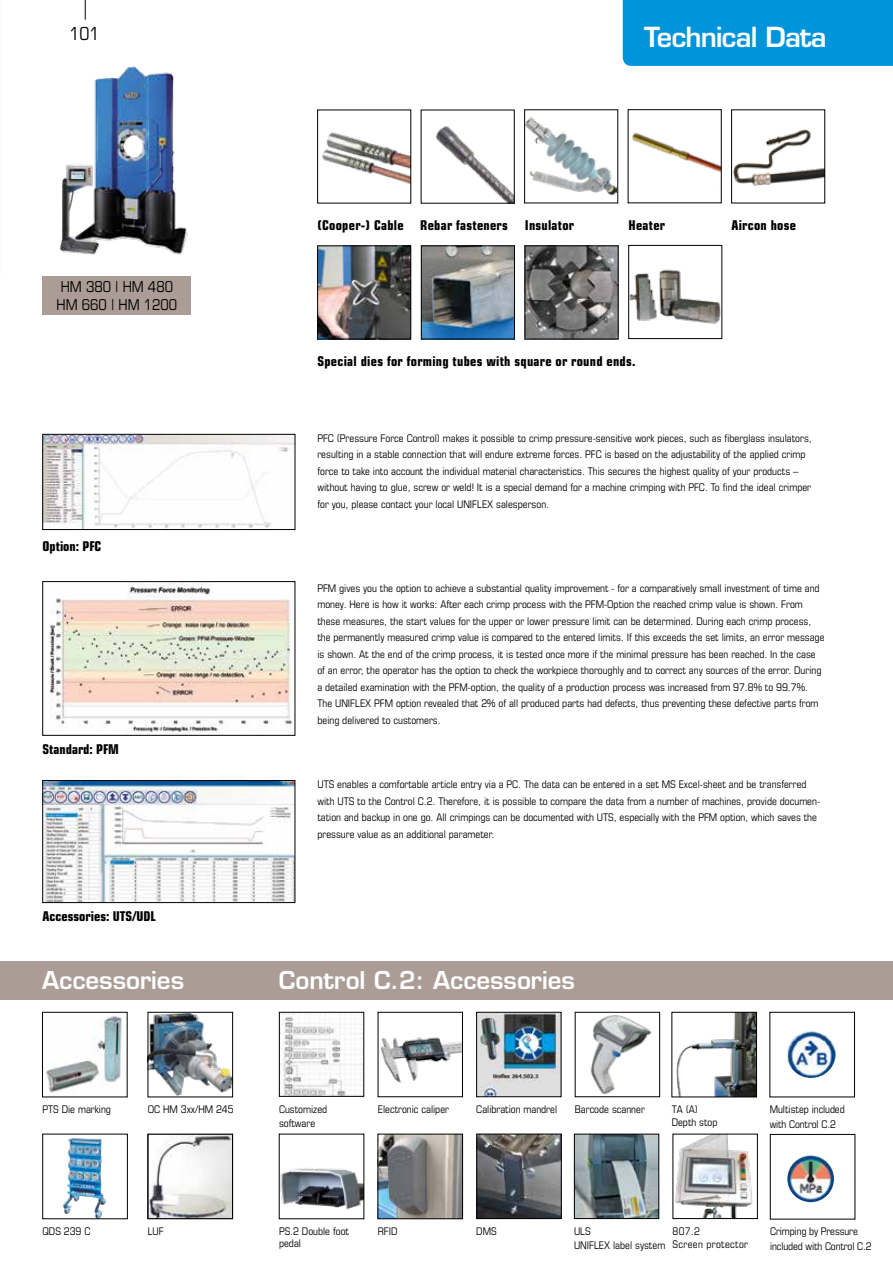
<style>
.page{position:relative;width:893px;height:1263px;background:#fff}
.page>*{position:absolute;margin:0;border:0;box-sizing:border-box;transform-origin:0 0}
.t1{font:600 27px "Eurostile LT Std";letter-spacing:-.03em;color:#fff}
.t2{font:600 24px "Eurostile LT Std";color:#fff}
.t3{font:condensed 18px "Eurostile LT Std";color:#000}
.t4{font:condensed 15px/18px "Eurostile LT Std";color:#000}
.t5{font:700 condensed 13.5px "Eurostile LT Std";letter-spacing:.02em;color:#000}
.t6{font:700 condensed 13.5px "Eurostile LT Std";color:#000}
.t7{font:condensed 10.5px/16.5px "Eurostile LT Std";color:#000}
.t8{font:condensed 10.5px/13.5px "Eurostile LT Std";letter-spacing:.03em;color:#000}
</style>
<div class="page">
<div style="left:0;top:961px;width:893px;height:38px;background:#ab9d96"></div>
<img style="left:63px;top:1138px;width:40px;height:79px">
<img style="left:676px;top:1014px;width:79px;height:81px">
<div style="left:672px;top:1012px;width:85px;height:85px;border:1px solid #000"></div>
<img style="left:150px;top:1014px;width:81px;height:81px">
<div style="left:148px;top:1012px;width:85px;height:85px;border:1px solid #000"></div>
<img style="left:59px;top:66px;width:129px;height:189px">
<div style="left:43px;top:276px;width:148px;height:39px;background:#ab9d96"></div>
<img style="left:45px;top:436px;width:248px;height:92px">
<div style="left:43px;top:434px;width:252px;height:96px;border:1px solid #000"></div>
<img style="left:49px;top:583px;width:243px;height:150px">
<div style="left:43px;top:581px;width:252px;height:154px;border:1px solid #000"></div>
<img style="left:45px;top:782px;width:248px;height:119px">
<div style="left:43px;top:780px;width:252px;height:123px;border:1px solid #000"></div>
<img style="left:322px;top:132px;width:87px;height:52px">
<div style="left:317px;top:110px;width:94px;height:93px;border:1px solid #000"></div>
<img style="left:526px;top:117px;width:90px;height:79px">
<img style="left:436px;top:126px;width:76px;height:75px">
<img style="left:734px;top:130px;width:89px;height:55px">
<div style="left:731px;top:110px;width:94px;height:93px;border:1px solid #000"></div>
<img style="left:632px;top:132px;width:87px;height:40px">
<img style="left:630px;top:269px;width:90px;height:55px">
<div style="left:628px;top:245px;width:94px;height:94px;border:1px solid #000"></div>
<img style="left:527px;top:248px;width:89px;height:89px">
<img style="left:319px;top:248px;width:90px;height:89px">
<div style="left:317px;top:246px;width:94px;height:93px;border:1px solid #000"></div>
<img style="left:423px;top:248px;width:90px;height:89px">
<div style="left:421px;top:246px;width:94px;height:93px;border:1px solid #000"></div>
<div style="left:623px;top:0;width:270px;height:66px;background:#0095db"></div>
<svg style="left:85px;top:0;width:1px;height:20px"></svg>
<img style="left:281px;top:1168px;width:81px;height:42px">
<img style="left:380px;top:1037px;width:81px;height:46px">
<div style="left:378px;top:1012px;width:85px;height:85px;border:1px solid #000"></div>
<img style="left:478px;top:1014px;width:81px;height:81px">
<div style="left:476px;top:1012px;width:85px;height:85px;border:1px solid #000"></div>
<img style="left:590px;top:1015px;width:62px;height:80px">
<div style="left:575px;top:1012px;width:85px;height:85px;border:1px solid #000"></div>
<img style="left:576px;top:1136px;width:81px;height:81px">
<div style="left:574px;top:1134px;width:85px;height:85px;border:1px solid #000"></div>
<img style="left:281px;top:1014px;width:81px;height:80px">
<div style="left:279px;top:1012px;width:85px;height:84px;border:1px solid #000"></div>
<img style="left:675px;top:1136px;width:78px;height:81px">
<div style="left:673px;top:1134px;width:85px;height:85px;border:1px solid #000"></div>
<img style="left:150px;top:1136px;width:81px;height:81px">
<div style="left:148px;top:1134px;width:85px;height:85px;border:1px solid #000"></div>
<img style="left:380px;top:1136px;width:81px;height:81px">
<div style="left:378px;top:1134px;width:85px;height:85px;border:1px solid #000"></div>
<div style="left:770px;top:1012px;width:85px;height:85px;border:1px solid #000"></div>
<div style="left:770px;top:1134px;width:85px;height:85px;border:1px solid #000"></div>
<img style="left:479px;top:1136px;width:80px;height:81px">
<div style="left:477px;top:1134px;width:84px;height:85px;border:1px solid #000"></div>
<img style="left:46px;top:1016px;width:76px;height:77px">
<div style="left:42px;top:1012px;width:85px;height:85px;border:1px solid #000"></div>
<img style="left:787px;top:1031px;width:48px;height:47px">
<img style="left:787px;top:1155px;width:47px;height:47px;border-radius:23px">
<h3 class="t3" style="left:70px;top:23px;width:32px">101</h3>
<h3 class="t4" style="left:57px;top:278px;width:122px">HM 380 | HM 480<br>HM 660 | HM 1200</h3>
<p class="t6" style="left:43px;top:538px;width:60px">Option: PFC</p>
<p class="t6" style="left:43px;top:741px;width:78px">Standard: PFM</p>
<p class="t6" style="left:43px;top:907px;width:115px">Accessories: UTS/UDL</p>
<h2 class="t2" style="left:42px;top:965px;width:143px">Accessories</h2>
<h1 class="t1" style="left:644px;top:20px;width:184px">Technical Data</h1>
<p class="t5" style="left:317px;top:217px;width:258px">(Cooper-) Cable Rebar fasteners Insulator</p>
<p class="t5" style="left:628px;top:217px;width:38px">Heater</p>
<p class="t5" style="left:731px;top:217px;width:66px">Aircon hose</p>
<p class="t5" style="left:317px;top:353px;width:320px">Special dies for forming tubes with square or round ends.</p>
<p class="t7" style="left:317px;top:429px;width:496px">PFC (Pressure Force Control) makes it possible to crimp pressure-sensitive work pieces, such as fiberglass insulators, resulting in a stable connection that will endure extreme forces. PFC is based on the adjustability of the applied crimp force to take into account the individual material characteristics. This secures the highest quality of your products – without having to glue, screw or weld! It is a special demand for a machine crimping with PFC. To find the ideal crimper for you, please contact your local UNIFLEX salesperson.</p>
<p class="t7" style="left:317px;top:580px;width:509px">PFM gives you the option to achieve a substantial quality improvement - for a comparatively small investment of time and money. Here is how it works: After each crimp process with the PFM-Option the reached crimp value is shown. From these measures, the start values for the upper or lower pressure limit can be determined. During each crimp process, the permanently measured crimp value is compared to the entered limits. If this exceeds the set limits, an error message is shown. At the end of the crimp process, it is tested once more if the minimal pressure has been reached. In the case of an error, the operator has the option to check the workpiece thoroughly and to correct any sources of the error. During a detailed examination with the PFM-option, the quality of a production process was increased from 97.8% to 99.7%.<br>The UNIFLEX PFM option revealed that 2% of all produced parts had defects, thus preventing these defective parts from being delivered to customers.</p>
<p class="t7" style="left:317px;top:776px;width:504px">UTS enables a comfortable article entry via a PC. The data can be entered in a set MS Excel-sheet and be transferred with UTS to the Control C.2. Therefore, it is possible to compare the data from a number of machines, provide documen&shy;tation and backup in one go. All crimpings can be documented with UTS, especially with the PFM option, which saves the pressure value as an additional parameter.</p>
<h2 class="t2" style="left:279px;top:965px;width:298px">Control C.2: Accessories</h2>
<p class="t7" style="left:43px;top:1101px;width:70px">PTS Die marking</p>
<p class="t7" style="left:279px;top:1102px;width:50px;line-height:13.5px">Customized software</p>
<p class="t7" style="left:378px;top:1101px;width:73px">Electronic caliper</p>
<p class="t7" style="left:476px;top:1101px;width:82px">Calibration mandrel</p>
<p class="t7" style="left:575px;top:1101px;width:71px">Barcode scanner</p>
<p class="t7" style="left:148px;top:1101px;width:87px">OC HM 3xx/HM 245</p>
<p class="t7" style="left:672px;top:1103px;width:47px;line-height:12.6px">TA (A)<br>Depth stop</p>
<p class="t7" style="left:770px;top:1101px;width:77px;line-height:15px">Multistep included with Control C.2</p>
<p class="t7" style="left:43px;top:1222px;width:49px">QDS 239 C</p>
<p class="t7" style="left:279px;top:1224px;width:72px;line-height:12.6px">PS.2 Double foot pedal</p>
<p class="t7" style="left:148px;top:1222px;width:17px">LUF</p>
<p class="t7" style="left:378px;top:1222px;width:21px">RFID</p>
<p class="t7" style="left:476px;top:1222px;width:22px">DMS</p>
<p class="t7" style="left:574px;top:1223px;width:93px;line-height:14.2px">ULS<br>UNIFLEX label system</p>
<p class="t8" style="left:673px;top:1224px;width:77px">807.2<br>Screen protector</p>
<p class="t7" style="left:770px;top:1223px;width:103px;line-height:15px">Crimping by Pressure included with Control C.2</p>
</div>
